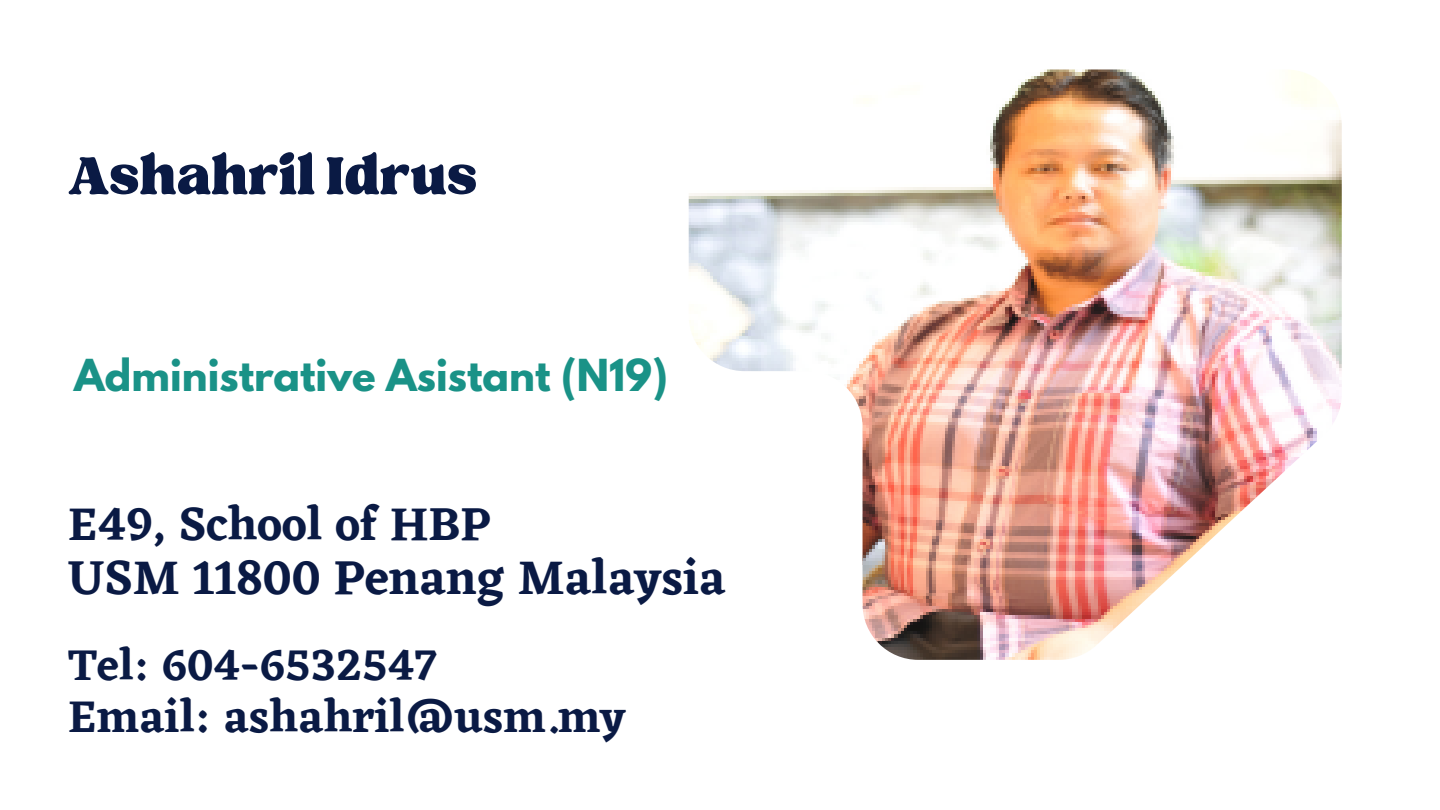
<style>
.page{position:relative;width:1440px;height:810px;background:#fff}
.page>*{position:absolute;margin:0;border:0;box-sizing:border-box;transform-origin:0 0}
.t1{font:72.75px "TAN Tangkiwood Display";color:#0a1a44}
.t2{font:600 49.2px "Eczar";color:#0a1a44}
.t3{font:600 47.85px "Eczar";color:#0a1a44}
.t4{font:600 46.35px "Eczar";color:#0a1a44}
.t5{font:600 45px "Eczar";color:#0a1a44}
.t6{font:700 39px "League Spartan";color:#1a9287}
</style>
<div class="page">
<img style="left:689px;top:69px;width:653px;height:591px">
<p class="t1" style="left:68px;top:149px;width:411px">Ashahril Idrus</p>
<p class="t6" style="left:74px;top:356px;width:595px">Administrative Asistant (N19)</p>
<p class="t3" style="left:68px;top:496px;width:424px">E49, School of HBP</p>
<p class="t2" style="left:68px;top:548px;width:659px">USM 11800 Penang Malaysia</p>
<p class="t5" style="left:68px;top:639px;width:370px">Tel: 604-6532547</p>
<p class="t4" style="left:68px;top:689px;width:559px">Email: ashahril@usm.my</p>
</div>
